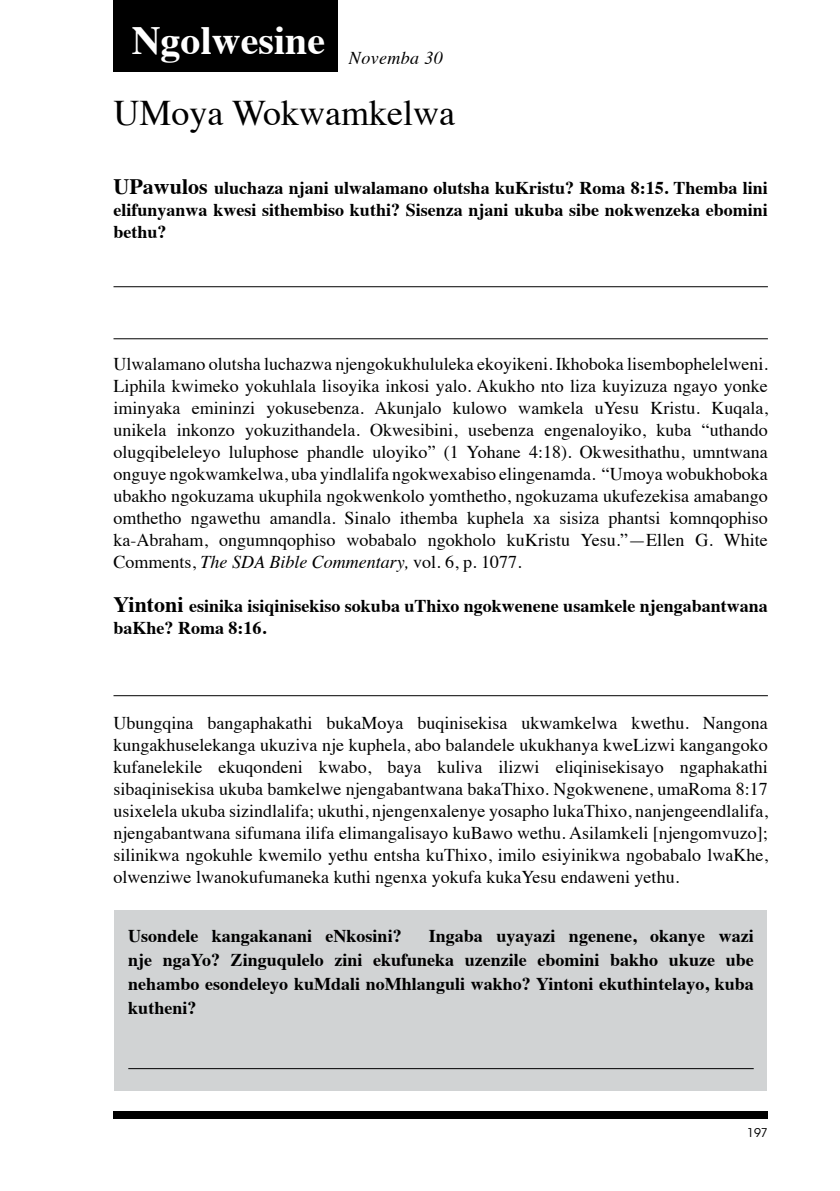
<style>
.page{position:relative;width:840px;height:1191px;background:#fff}
.page>*{position:absolute;margin:0;border:0;box-sizing:border-box;transform-origin:0 0}
.t1{font:700 40px "Times";color:#fff}
.t2{font:36px "Times";color:#000}
.t3{font:18px/22px "Times";color:#000;text-align:justify}
.t4{font:700 18px/22px "Times";color:#000;text-align:justify}
.t5{font:italic 18px "Times";letter-spacing:.02em;color:#000}
.t6{font:12px "ITC Avant Garde Std";color:#000}
.s1{font-size:22px}
.s2{font-style:italic}
</style>
<div class="page">
<div style="left:113px;top:1111px;width:654px;height:8px;background:#000"></div>
<div style="left:113px;top:0;width:225px;height:71px;background:#000"></div>
<hr style="left:113px;top:286px;width:654px;height:1px;background:#000">
<hr style="left:113px;top:338px;width:654px;height:1px;background:#000">
<hr style="left:113px;top:695px;width:654px;height:1px;background:#000">
<div style="left:114px;top:910px;width:652px;height:180px;background:#d1d3d4"></div>
<hr style="left:128px;top:1068px;width:625px;height:1px;background:#000">
<h1 class="t1" style="left:132px;top:2px;width:195px">Ngolwesine</h1>
<p class="t5" style="left:349px;top:42px;width:95px">Novemba 30</p>
<h2 class="t2" style="left:113px;top:80px;width:343px">UMoya Wokwamkelwa</h2>
<p class="t4" style="left:113px;top:175px;width:655px"><span class="s1">UPawulos</span> uluchaza njani ulwalamano olutsha kuKristu? Roma 8:15. Themba lini elifunyanwa kwesi sithembiso kuthi? Sisenza njani ukuba sibe nokwenzeka ebomini bethu?</p>
<p class="t3" style="left:113px;top:352px;width:655px">Ulwalamano olutsha luchazwa njengokukhululeka ekoyikeni. Ikhoboka lisembophelelweni.<br>Liphila kwimeko yokuhlala lisoyika inkosi yalo. Akukho nto liza kuyizuza ngayo yonke iminyaka emininzi yokusebenza. Akunjalo kulowo wamkela uYesu Kristu. Kuqala, unikela inkonzo yokuzithandela. Okwesibini, usebenza engenaloyiko, kuba “uthando olugqibeleleyo luluphose phandle uloyiko” (1 Yohane 4:18). Okwesithathu, umntwana onguye ngokwamkelwa, uba yindlalifa ngokwexabiso elingenamda. “Umoya wobukhoboka ubakho ngokuzama ukuphila ngokwenkolo yomthetho, ngokuzama ukufezekisa amabango omthetho ngawethu amandla. Sinalo ithemba kuphela xa sisiza phantsi komnqophiso ka-Abraham, ongumnqophiso wobabalo ngokholo kuKristu Yesu.”—Ellen G. White Comments, <span class="s2">The SDA Bible Commentary,</span> vol. 6, p. 1077.</p>
<p class="t4" style="left:113px;top:593px;width:655px"><span class="s1">Yintoni</span> esinika isiqinisekiso sokuba uThixo ngokwenene usamkele njengabantwana baKhe? Roma 8:16.</p>
<p class="t3" style="left:113px;top:710px;width:655px">Ubungqina bangaphakathi bukaMoya buqinisekisa ukwamkelwa kwethu. Nangona kungakhuselekanga ukuziva nje kuphela, abo balandele ukukhanya kweLizwi kangangoko kufanelekile ekuqondeni kwabo, baya kuliva ilizwi eliqinisekisayo ngaphakathi sibaqinisekisa ukuba bamkelwe njengabantwana bakaThixo. Ngokwenene, umaRoma 8:17 usixelela ukuba sizindlalifa; ukuthi, njengenxalenye yosapho lukaThixo, nanjengeendlalifa, njengabantwana sifumana ilifa elimangalisayo kuBawo wethu. Asilamkeli [njengomvuzo]; silinikwa ngokuhle kwemilo yethu entsha kuThixo, imilo esiyinikwa ngobabalo lwaKhe, olwenziwe lwanokufumaneka kuthi ngenxa yokufa kukaYesu endaweni yethu.</p>
<p class="t4" style="left:128px;top:923px;width:275px">Usondele kangakanani eNkosini?</p>
<p class="t4" style="left:128px;top:922px;width:626px;line-height:24px;text-indent:300px">Ingaba uyayazi ngenene, okanye wazi nje ngaYo? Zinguqulelo zini ekufuneka uzenzile ebomini bakho ukuze ube nehambo esondeleyo kuMdali noMhlanguli wakho? Yintoni ekuthintelayo, kuba kutheni?</p>
<p class="t6" style="left:746px;top:1125px;width:22px">197</p>
</div>
